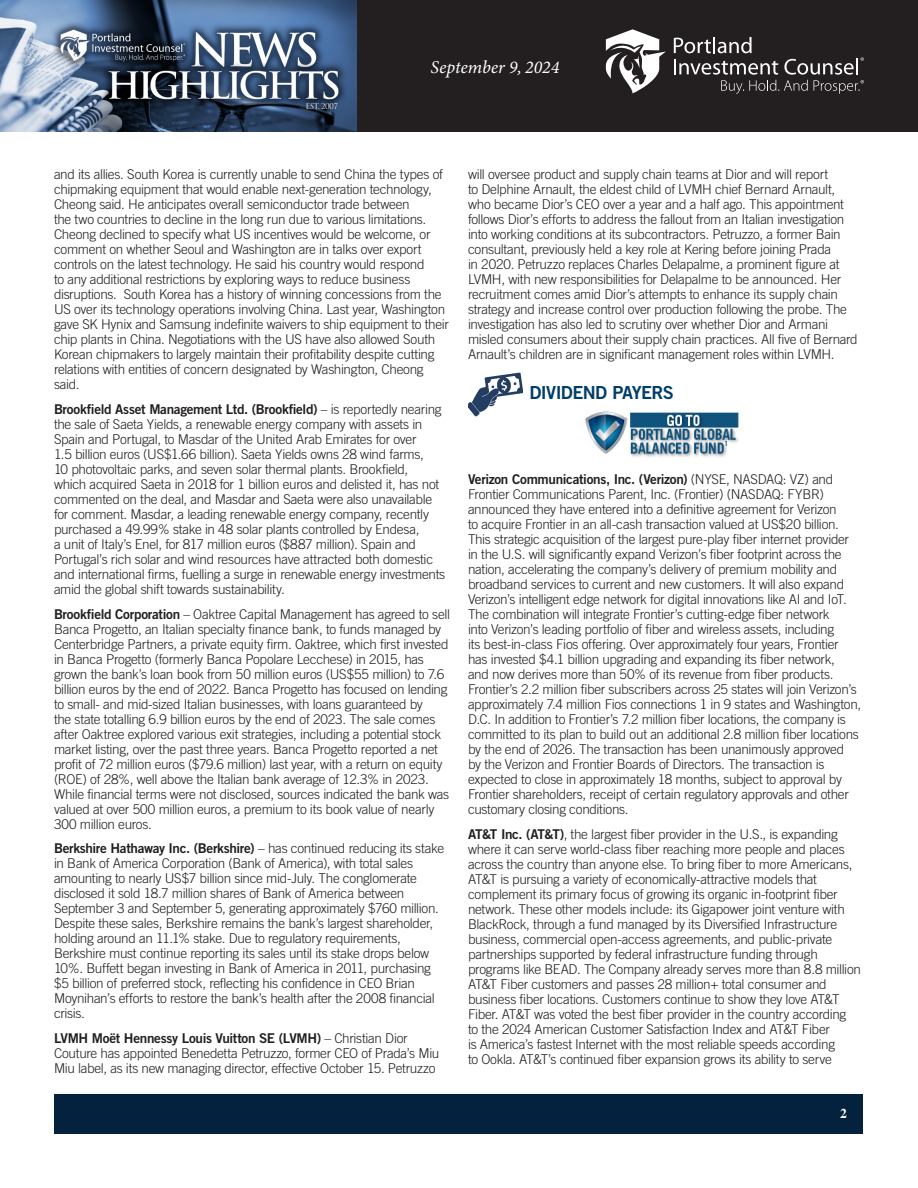
<style>
.page{position:relative;width:918px;height:1188px;background:#fff}
.page>*{position:absolute;margin:0;border:0;box-sizing:border-box;transform-origin:0 0}
.t1{font:italic 18px "Minion Variable Concept";color:#fff}
.Article_-_Body{font:18px "Trade Gothic Bold Two";letter-spacing:-.035em;color:#003e69}
.Article_-_Body-2{font:300 13.5px/15px "Trade Gothic";letter-spacing:-.025em;color:#231f20}
.t2{font:700 13.5px "Times";color:#fff}
.t3{font:7.05px "Trade Gothic Bold Cond Twenty";color:#003e69}
.s1{font-family:"Trade Gothic Bold Two";font-weight:400}
</style>
<div class="page">
<div style="left:356px;top:0;width:562px;height:132px;background:#231f20"></div>
<img style="left:0;top:0;width:356px;height:132px">
<svg style="left:674px;top:37px;width:190px;height:57px"></svg>
<svg style="left:606px;top:29px;width:60px;height:64px"></svg>
<div style="left:55px;top:1094px;width:808px;height:39px;background:#04213e"></div>
<img style="left:468px;top:372px;width:55px;height:45px">
<img style="left:585px;top:411px;width:154px;height:46px">
<h1 class="t1" style="left:431px;top:55px;width:130px">September 9, 2024</h1>
<p class="Article_-_Body-2" style="left:54px;top:167px;width:396px">and its allies. South Korea is currently unable to send China the types of chipmaking equipment that would enable next-generation technology, Cheong said. He anticipates overall semiconductor trade between<br>the two countries to decline in the long run due to various limitations.<br>Cheong declined to specify what US incentives would be welcome, or comment on whether Seoul and Washington are in talks over export controls on the latest technology. He said his country would respond<br>to any additional restrictions by exploring ways to reduce business disruptions. South Korea has a history of winning concessions from the US over its technology operations involving China. Last year, Washington gave SK Hynix and Samsung indefinite waivers to ship equipment to their chip plants in China. Negotiations with the US have also allowed South Korean chipmakers to largely maintain their profitability despite cutting relations with entities of concern designated by Washington, Cheong said.</p>
<p class="Article_-_Body-2" style="left:54px;top:401px;width:393px"><span class="s1">Brookfield Asset Management Ltd. (Brookfield)</span> – is reportedly nearing the sale of Saeta Yields, a renewable energy company with assets in Spain and Portugal, to Masdar of the United Arab Emirates for over<br>1.5 billion euros (US$1.66 billion). Saeta Yields owns 28 wind farms,<br>10 photovoltaic parks, and seven solar thermal plants. Brookfield,<br>which acquired Saeta in 2018 for 1 billion euros and delisted it, has not commented on the deal, and Masdar and Saeta were also unavailable for comment. Masdar, a leading renewable energy company, recently purchased a 49.99% stake in 48 solar plants controlled by Endesa,<br>a unit of Italy’s Enel, for 817 million euros ($887 million). Spain and Portugal’s rich solar and wind resources have attracted both domestic and international firms, fuelling a surge in renewable energy investments amid the global shift towards sustainability.</p>
<p class="Article_-_Body-2" style="left:54px;top:606px;width:398px"><span class="s1">Brookfield Corporation</span> – Oaktree Capital Management has agreed to sell Banca Progetto, an Italian specialty finance bank, to funds managed by Centerbridge Partners, a private equity firm. Oaktree, which first invested in Banca Progetto (formerly Banca Popolare Lecchese) in 2015, has grown the bank’s loan book from 50 million euros (US$55 million) to 7.6 billion euros by the end of 2022. Banca Progetto has focused on lending to small- and mid-sized Italian businesses, with loans guaranteed by<br>the state totalling 6.9 billion euros by the end of 2023. The sale comes after Oaktree explored various exit strategies, including a potential stock market listing, over the past three years. Banca Progetto reported a net profit of 72 million euros ($79.6 million) last year, with a return on equity (ROE) of 28%, well above the Italian bank average of 12.3% in 2023.<br>While financial terms were not disclosed, sources indicated the bank was valued at over 500 million euros, a premium to its book value of nearly 300 million euros.</p>
<p class="Article_-_Body-2" style="left:54px;top:841px;width:392px"><span class="s1">Berkshire Hathaway Inc. (Berkshire)</span> – has continued reducing its stake in Bank of America Corporation (Bank of America), with total sales amounting to nearly US$7 billion since mid-July. The conglomerate disclosed it sold 18.7 million shares of Bank of America between September 3 and September 5, generating approximately $760 million.<br>Despite these sales, Berkshire remains the bank’s largest shareholder, holding around an 11.1% stake. Due to regulatory requirements, Berkshire must continue reporting its sales until its stake drops below 10%. Buffett began investing in Bank of America in 2011, purchasing $5 billion of preferred stock, reflecting his confidence in CEO Brian Moynihan’s efforts to restore the bank’s health after the 2008 financial crisis.</p>
<p class="Article_-_Body-2" style="left:54px;top:1031px;width:387px"><span class="s1">LVMH Moët Hennessy Louis Vuitton SE (LVMH)</span> – Christian Dior<br>Couture has appointed Benedetta Petruzzo, former CEO of Prada’s Miu<br>Miu label, as its new managing director, effective October 15. Petruzzo</p>
<p class="Article_-_Body-2" style="left:468px;top:167px;width:391px">will oversee product and supply chain teams at Dior and will report<br>to Delphine Arnault, the eldest child of LVMH chief Bernard Arnault, who became Dior’s CEO over a year and a half ago. This appointment follows Dior’s efforts to address the fallout from an Italian investigation into working conditions at its subcontractors. Petruzzo, a former Bain consultant, previously held a key role at Kering before joining Prada<br>in 2020. Petruzzo replaces Charles Delapalme, a prominent figure at LVMH, with new responsibilities for Delapalme to be announced. Her recruitment comes amid Dior’s attempts to enhance its supply chain strategy and increase control over production following the probe. The investigation has also led to scrutiny over whether Dior and Armani misled consumers about their supply chain practices. All five of Bernard Arnault’s children are in significant management roles within LVMH.</p>
<p class="Article_-_Body" style="left:529px;top:381px;width:146px">DIVIDEND PAYERS</p>
<p class="t3" style="left:725px;top:439px;width:5px">1</p>
<p class="Article_-_Body-2" style="left:468px;top:471px;width:395px"><span class="s1">Verizon Communications, Inc. (Verizon)</span> (NYSE, NASDAQ: VZ) and Frontier Communications Parent, Inc. (Frontier) (NASDAQ: FYBR) announced they have entered into a definitive agreement for Verizon<br>to acquire Frontier in an all-cash transaction valued at US$20 billion.<br>This strategic acquisition of the largest pure-play fiber internet provider in the U.S. will significantly expand Verizon’s fiber footprint across the nation, accelerating the company’s delivery of premium mobility and broadband services to current and new customers. It will also expand Verizon’s intelligent edge network for digital innovations like AI and IoT.<br>The combination will integrate Frontier’s cutting-edge fiber network<br>into Verizon’s leading portfolio of fiber and wireless assets, including<br>its best-in-class Fios offering. Over approximately four years, Frontier has invested $4.1 billion upgrading and expanding its fiber network,<br>and now derives more than 50% of its revenue from fiber products.<br>Frontier’s 2.2 million fiber subscribers across 25 states will join Verizon’s approximately 7.4 million Fios connections 1 in 9 states and Washington, D.C. In addition to Frontier’s 7.2 million fiber locations, the company is committed to its plan to build out an additional 2.8 million fiber locations by the end of 2026. The transaction has been unanimously approved<br>by the Verizon and Frontier Boards of Directors. The transaction is expected to close in approximately 18 months, subject to approval by Frontier shareholders, receipt of certain regulatory approvals and other customary closing conditions.</p>
<p class="Article_-_Body-2" style="left:468px;top:826px;width:394px"><span class="s1">AT&amp;T Inc. (AT&amp;T)</span>, the largest fiber provider in the U.S., is expanding where it can serve world-class fiber reaching more people and places across the country than anyone else. To bring fiber to more Americans, AT&amp;T is pursuing a variety of economically-attractive models that complement its primary focus of growing its organic in-footprint fiber network. These other models include: its Gigapower joint venture with BlackRock, through a fund managed by its Diversified Infrastructure business, commercial open-access agreements, and public-private partnerships supported by federal infrastructure funding through programs like BEAD. The Company already serves more than 8.8 million AT&amp;T Fiber customers and passes 28 million+ total consumer and business fiber locations. Customers continue to show they love AT&amp;T Fiber. AT&amp;T was voted the best fiber provider in the country according<br>to the 2024 American Customer Satisfaction Index and AT&amp;T Fiber<br>is America’s fastest Internet with the most reliable speeds according<br>to Ookla. AT&amp;T’s continued fiber expansion grows its ability to serve</p>
<p class="t2" style="left:840px;top:1100px;width:8px">2</p>
</div>
